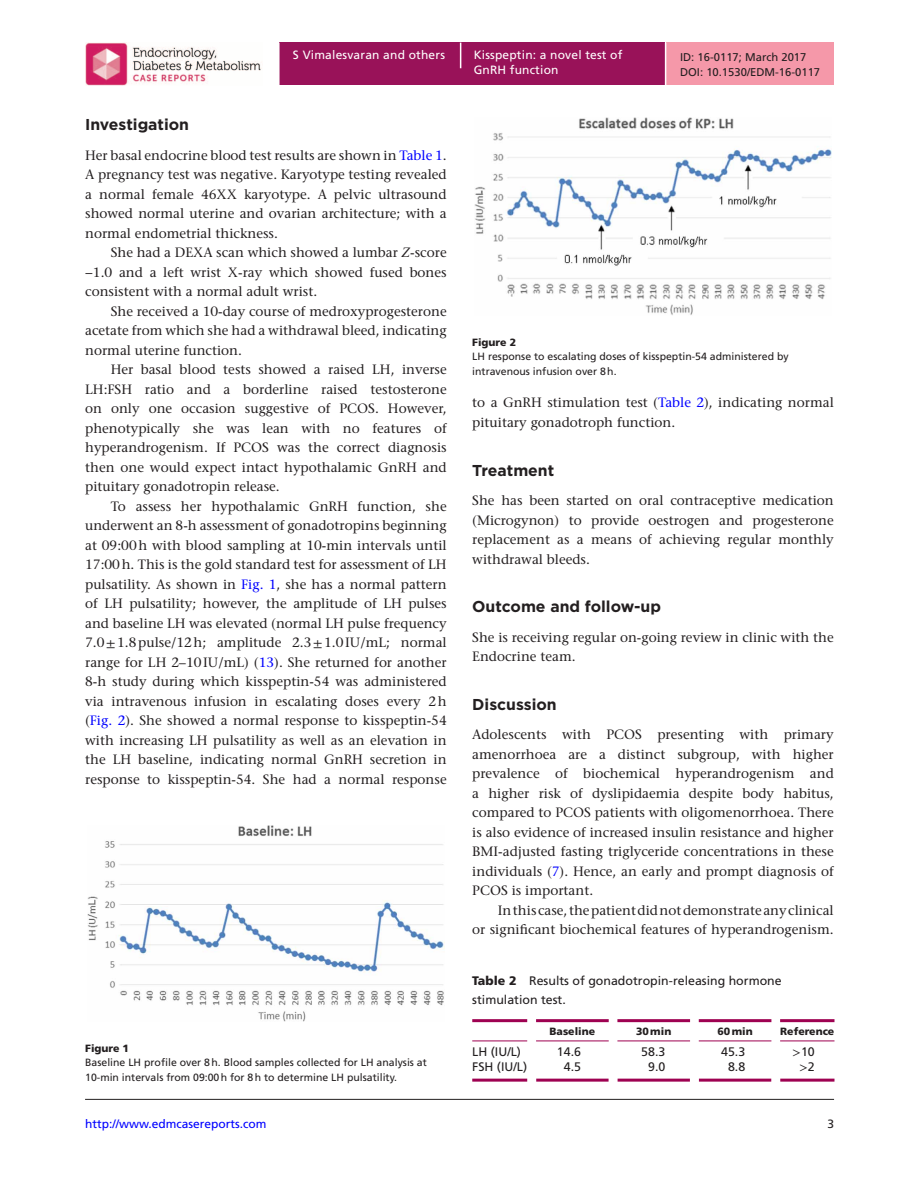
<style>
.page{position:relative;width:919px;height:1187px;background:#fff}
.page>*{position:absolute;margin:0;border:0;box-sizing:border-box;transform-origin:0 0}
.t1{font:36px "Arial";color:#000}
.t2{font:700 15.75px "Gotham";color:#231f20}
.t3{font:500 13.5px/19.5px "Stone Serif Std";color:#231f20;text-align:justify}
.t4{font:12.3px/19.5px "Frutiger LT Std";color:#231f20}
.t5{font:12.3px "STIX General";color:#231f20}
.t6{font:12px/14.7px "Frutiger LT Std";letter-spacing:.015em;color:#fff}
.t7{font:12px "Frutiger LT Std";color:#00f}
.t8{font:12px "Frutiger LT Std";color:#231f20}
.t9{font:11.25px/14.5px "Frutiger LT Std";color:#231f20}
.t10{font:10.5px/14.7px "Frutiger LT Std";color:#231f20}
.t11{font:900 10.5px "Frutiger LT Std";color:#231f20}
.s1{color:#00f}
.s2{font-style:italic}
.s3{font-family:"STIX General";font-weight:400}
.s4{font-weight:900}
.s5{font-family:"STIX General"}
.s6{font-family:"Frutiger LT Std"}
</style>
<div class="page">
<div style="left:279px;top:43px;width:385px;height:42px;background:#991259"></div>
<div style="left:666px;top:43px;width:167px;height:42px;background:#f598a9"></div>
<svg style="left:460px;top:43px;width:1px;height:25px"></svg>
<img style="left:85px;top:43px;width:177px;height:42px">
<hr style="left:85px;top:1098px;width:749px;height:1px;background:#231f20">
<img style="left:87px;top:825px;width:357px;height:196px">
<img style="left:474px;top:118px;width:357px;height:197px">
<hr style="left:472px;top:1019px;width:55px;height:3px;background:#9e0151">
<hr style="left:472px;top:1040px;width:55px;height:1px;background:#9e0151">
<hr style="left:536px;top:1019px;width:72px;height:3px;background:#9e0151">
<hr style="left:536px;top:1040px;width:72px;height:1px;background:#9e0151">
<hr style="left:617px;top:1019px;width:73px;height:3px;background:#9e0151">
<hr style="left:617px;top:1040px;width:73px;height:1px;background:#9e0151">
<hr style="left:698px;top:1019px;width:73px;height:3px;background:#9e0151">
<hr style="left:698px;top:1040px;width:73px;height:1px;background:#9e0151">
<hr style="left:780px;top:1019px;width:54px;height:3px;background:#9e0151">
<hr style="left:780px;top:1040px;width:54px;height:1px;background:#9e0151">
<hr style="left:472px;top:1078px;width:55px;height:3px;background:#9e0151">
<hr style="left:536px;top:1078px;width:72px;height:3px;background:#9e0151">
<hr style="left:617px;top:1078px;width:72px;height:3px;background:#9e0151">
<hr style="left:698px;top:1078px;width:73px;height:3px;background:#9e0151">
<hr style="left:780px;top:1078px;width:54px;height:3px;background:#9e0151">
<p class="t6" style="left:293px;top:48px;width:153px">S Vimalesvaran and others</p>
<p class="t9" style="left:680px;top:50px;width:142px">ID: 16-0117; March 2017<br>DOI: 10.1530/EDM-16-0117</p>
<p class="t6" style="left:473px;top:48px;width:150px">Kisspeptin: a novel test of<br>GnRH function</p>
<p class="t2" style="left:85px;top:114px;width:105px">Investigation</p>
<p class="t3" style="left:85px;top:145px;width:363px">Her basal endocrine blood test results are shown in <span class="s1">Table 1</span>.<br>A pregnancy test was negative. Karyotype testing revealed a normal female 46XX karyotype. A pelvic ultrasound showed normal uterine and ovarian architecture; with a normal endometrial thickness.</p>
<p class="t3" style="left:85px;top:243px;width:363px;text-indent:26px">She had a DEXA scan which showed a lumbar <span class="s2">Z</span>-score −1.0 and a left wrist X-ray which showed fused bones consistent with a normal adult wrist.</p>
<p class="t3" style="left:85px;top:301px;width:363px;text-indent:26px">She received a 10-day course of medroxyprogesterone acetate from which she had a withdrawal bleed, indicating normal uterine function.</p>
<p class="t3" style="left:85px;top:359px;width:363px;text-indent:26px">Her basal blood tests showed a raised LH, inverse LH:FSH ratio and a borderline raised testosterone on only one occasion suggestive of PCOS. However, phenotypically she was lean with no features of hyperandrogenism. If PCOS was the correct diagnosis then one would expect intact hypothalamic GnRH and pituitary gonadotropin release.</p>
<p class="t3" style="left:85px;top:496px;width:363px;text-indent:26px">To assess her hypothalamic GnRH function, she underwent an 8-h assessment of gonadotropins beginning at 09:00h with blood sampling at 10-min intervals until 17:00h. This is the gold standard test for assessment of LH pulsatility. As shown in <span class="s1">Fig. 1</span>, she has a normal pattern of LH pulsatility; however, the amplitude of LH pulses and baseline LH was elevated (normal LH pulse frequency 7.0<span class="s3">±</span>1.8pulse/12h; amplitude 2.3<span class="s3">±</span>1.0IU/mL; normal range for LH 2–10IU/mL) (<span class="s1">13</span>). She returned for another 8-h study during which kisspeptin-54 was administered via intravenous infusion in escalating doses every 2h (<span class="s1">Fig. 2</span>). She showed a normal response to kisspeptin-54 with increasing LH pulsatility as well as an elevation in the LH baseline, indicating normal GnRH secretion in response to kisspeptin-54. She had a normal response</p>
<p class="t11" style="left:472px;top:336px;width:45px">Figure 2</p>
<p class="t10" style="left:472px;top:349px;width:318px">LH response to escalating doses of kisspeptin-54 administered by intravenous infusion over 8h.</p>
<p class="t3" style="left:472px;top:393px;width:363px">to a GnRH stimulation test (<span class="s1">Table 2</span>), indicating normal pituitary gonadotroph function.</p>
<p class="t2" style="left:472px;top:460px;width:84px">Treatment</p>
<p class="t3" style="left:472px;top:490px;width:363px">She has been started on oral contraceptive medication (Microgynon) to provide oestrogen and progesterone replacement as a means of achieving regular monthly withdrawal bleeds.</p>
<p class="t2" style="left:472px;top:596px;width:190px">Outcome and follow-up</p>
<p class="t3" style="left:472px;top:627px;width:363px">She is receiving regular on-going review in clinic with the<br>Endocrine team.</p>
<p class="t2" style="left:472px;top:694px;width:86px">Discussion</p>
<p class="t3" style="left:472px;top:724px;width:363px">Adolescents with PCOS presenting with primary amenorrhoea are a distinct subgroup, with higher prevalence of biochemical hyperandrogenism and a higher risk of dyslipidaemia despite body habitus, compared to PCOS patients with oligomenorrhoea. There is also evidence of increased insulin resistance and higher BMI-adjusted fasting triglyceride concentrations in these individuals (<span class="s1">7</span>). Hence, an early and prompt diagnosis of PCOS is important.</p>
<p class="t3" style="left:472px;top:900px;width:363px;text-align:right">In this case, the patient did not demonstrate any clinical<br>or significant biochemical features of hyperandrogenism.</p>
<h1 class="t1" style="left:380px;top:569px;width:160px">proof only</h1>
<p class="t11" style="left:85px;top:1041px;width:45px">Figure 1</p>
<p class="t10" style="left:85px;top:1055px;width:343px">Baseline LH profile over 8h. Blood samples collected for LH analysis at<br>10-min intervals from 09:00h for 8h to determine LH pulsatility.</p>
<p class="t4" style="left:472px;top:970px;width:311px"><span class="s4">Table 2</span> Results of gonadotropin-releasing hormone stimulation test.</p>
<p class="t11" style="left:549px;top:1024px;width:47px">Baseline</p>
<p class="t11" style="left:636px;top:1024px;width:37px">30min</p>
<p class="t11" style="left:717px;top:1024px;width:37px">60min</p>
<p class="t11" style="left:780px;top:1024px;width:56px">Reference</p>
<p class="t4" style="left:472px;top:1041px;width:50px">LH (IU/L)</p>
<p class="t4" style="left:557px;top:1041px;width:26px">14.6</p>
<p class="t4" style="left:641px;top:1041px;width:26px">58.3</p>
<p class="t4" style="left:721px;top:1041px;width:26px">45.3</p>
<p class="t4" style="left:792px;top:1041px;width:24px"><span class="s5">&gt;</span>10</p>
<p class="t4" style="left:472px;top:1057px;width:56px">FSH (IU/L)</p>
<p class="t4" style="left:564px;top:1057px;width:19px">4.5</p>
<p class="t4" style="left:648px;top:1057px;width:19px">9.0</p>
<p class="t4" style="left:728px;top:1057px;width:19px">8.8</p>
<p class="t5" style="left:799px;top:1058px;width:17px">&gt;<span class="s6">2</span></p>
<p class="t7" style="left:85px;top:1116px;width:183px">http://www.edmcasereports.com</p>
<p class="t8" style="left:827px;top:1116px;width:8px">3</p>
</div>
